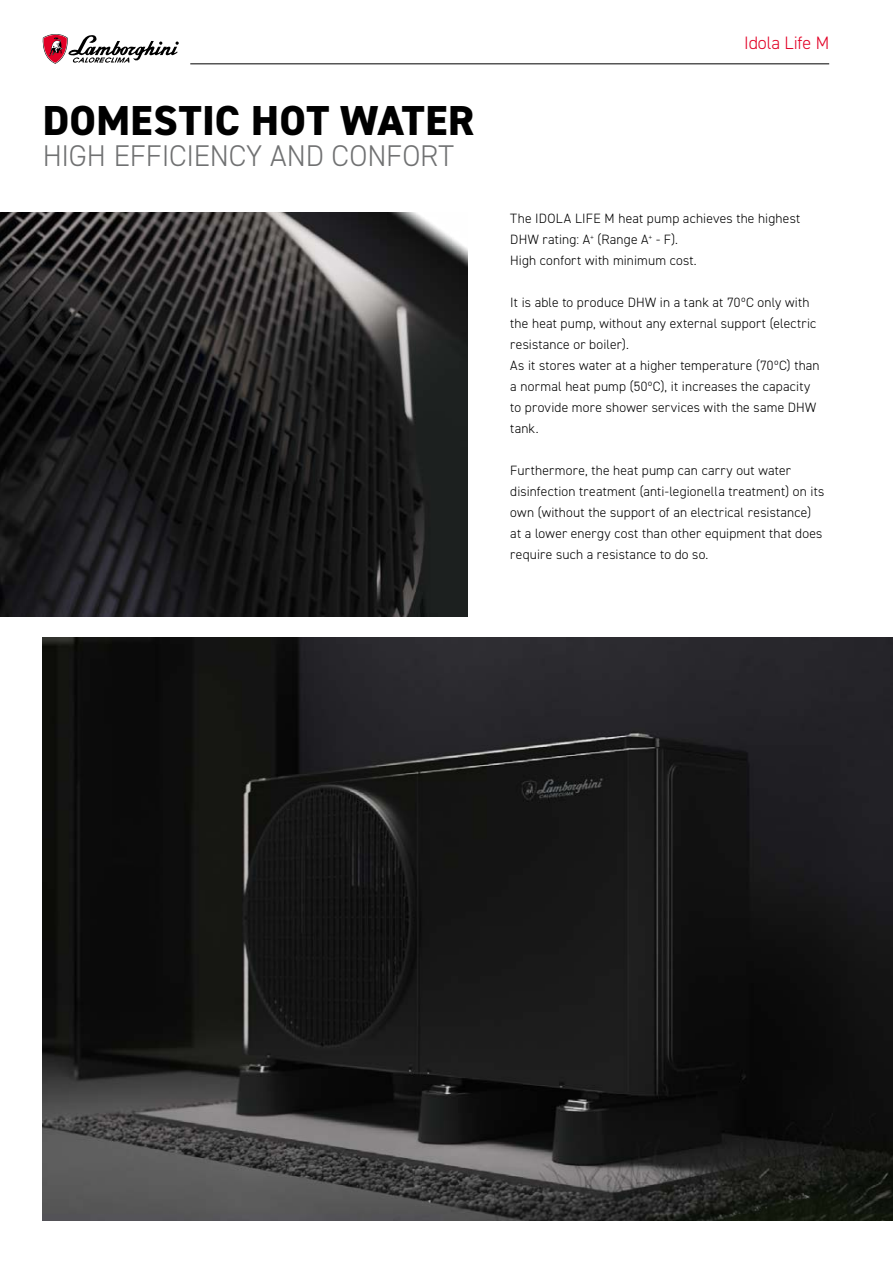
<style>
.page{position:relative;width:893px;height:1263px;background:#fff}
.page>*{position:absolute;margin:0;border:0;box-sizing:border-box;transform-origin:0 0}
.t1{font:800 42px "DIN2014";letter-spacing:.01em;color:#000}
.t2{font:300 30px "DIN2014";letter-spacing:-.005em;color:#707172}
.t3{font:300 18px "DIN2014";letter-spacing:-.01em;color:#e20026}
.t4{font:300 13.5px/21px "DIN2014";letter-spacing:.015em;color:#000}
</style>
<div class="page">
<img style="left:0;top:213px;width:468px;height:403px">
<img style="left:43px;top:638px;width:850px;height:582px">
<hr style="left:892px;top:638px;width:1px;height:34px;background:#e20026">
<hr style="left:190px;top:63px;width:639px;height:1px;background:#000">
<svg style="left:42px;top:34px;width:137px;height:30px"></svg>
<h1 class="t1" style="left:43px;top:92px;width:433px">DOMESTIC HOT WATER</h1>
<h2 class="t2" style="left:43px;top:138px;width:413px">HIGH EFFICIENCY AND CONFORT</h2>
<h3 class="t3" style="left:744px;top:31px;width:86px">Idola Life M</h3>
<p class="t4" style="left:510px;top:208px;width:292px">The IDOLA LIFE M heat pump achieves the highest<br>DHW rating: A<sup>+</sup> (Range A<sup>+</sup> - F).<br>High confort with minimum cost.</p>
<p class="t4" style="left:510px;top:292px;width:311px">It is able to produce DHW in a tank at 70ºC only with the heat pump, without any external support (electric resistance or boiler).<br>As it stores water at a higher temperature (70ºC) than a normal heat pump (50ºC), it increases the capacity to provide more shower services with the same DHW tank.</p>
<p class="t4" style="left:510px;top:460px;width:316px">Furthermore, the heat pump can carry out water disinfection treatment (anti-legionella treatment) on its own (without the support of an electrical resistance) at a lower energy cost than other equipment that does require such a resistance to do so.</p>
</div>
